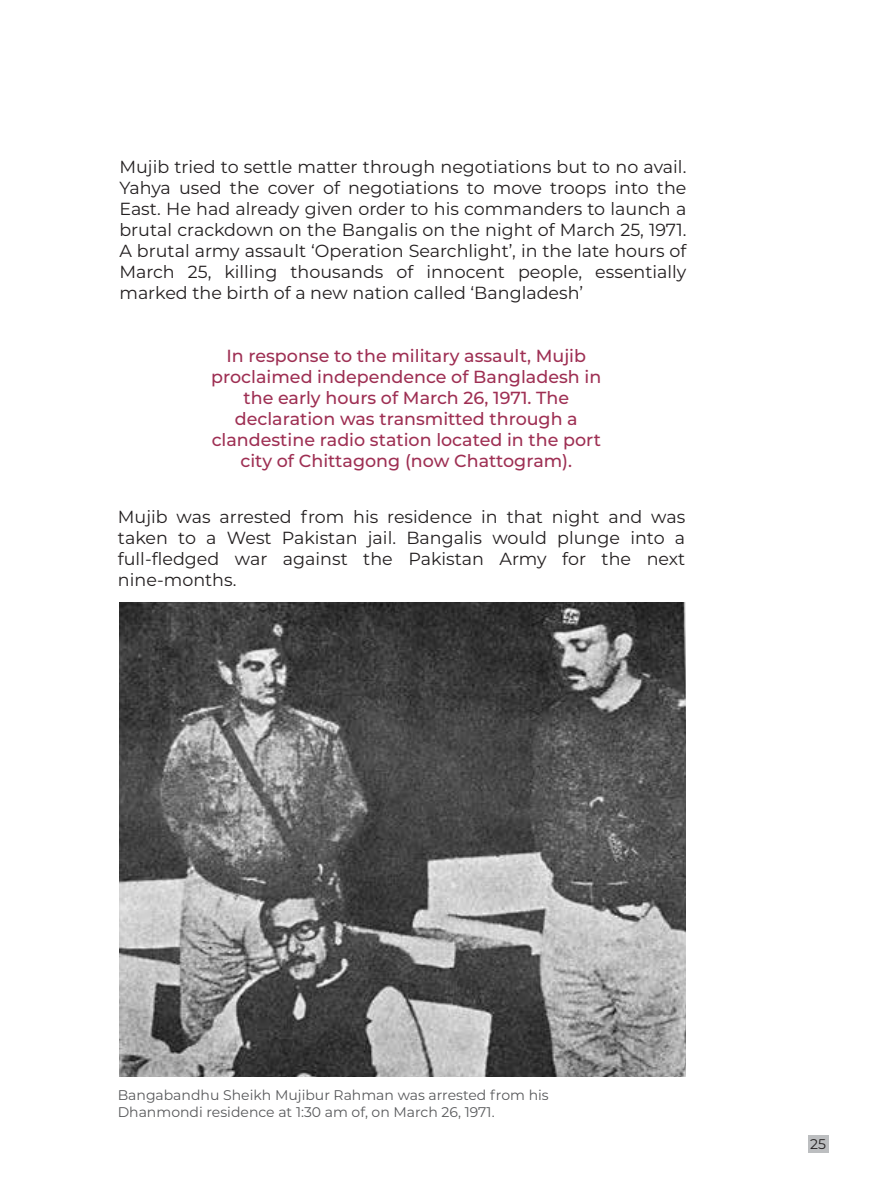
<style>
.page{position:relative;width:882px;height:1197px;background:#fff}
.page>*{position:absolute;margin:0;border:0;box-sizing:border-box;transform-origin:0 0}
.t1{font:17.5px/21px "Montserrat";color:#231f20;text-align:justify}
.t2{font:500 17.5px/21px "Montserrat";color:#9e2f53;text-align:center}
.t3{font:14px/16.8px "Montserrat";color:#58595b}
.t4{font:14px "Montserrat";color:#231f20}
</style>
<div class="page">
<div style="left:808px;top:1135px;width:20px;height:18px;background:#bcbec0"></div>
<img style="left:119px;top:603px;width:566px;height:473px">
<p class="t1" style="left:119px;top:156px;width:569px">Mujib tried to settle matter through negotiations but to no avail.<br>Yahya used the cover of negotiations to move troops into the East. He had already given order to his commanders to launch a brutal crackdown on the Bangalis on the night of March 25, 1971.<br>A brutal army assault ‘Operation Searchlight’, in the late hours of March 25, killing thousands of innocent people, essentially marked the birth of a new nation called ‘Bangladesh’</p>
<p class="t2" style="left:211px;top:344px;width:391px">In response to the military assault, Mujib proclaimed independence of Bangladesh in the early hours of March 26, 1971. The declaration was transmitted through a clandestine radio station located in the port city of Chittagong (now Chattogram).</p>
<p class="t1" style="left:118px;top:506px;width:569px">Mujib was arrested from his residence in that night and was taken to a West Pakistan jail. Bangalis would plunge into a full-fledged war against the Pakistan Army for the next nine-months.</p>
<p class="t3" style="left:118px;top:1086px;width:433px">Bangabandhu Sheikh Mujibur Rahman was arrested from his<br>Dhanmondi residence at 1:30 am of, on March 26, 1971.</p>
<p class="t4" style="left:810px;top:1135px;width:17px">25</p>
</div>
